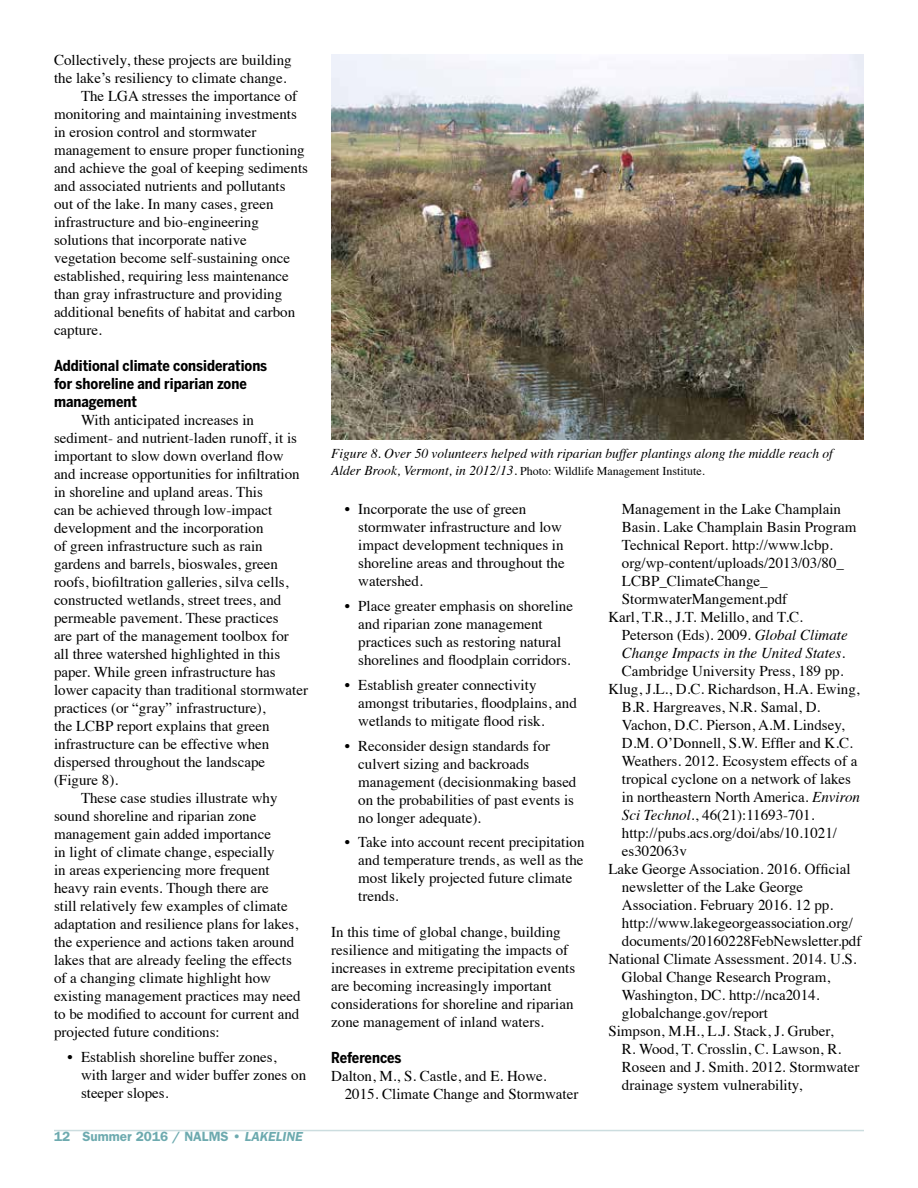
<style>
.page{position:relative;width:918px;height:1188px;background:#fff}
.page>*{position:absolute;margin:0;border:0;box-sizing:border-box;transform-origin:0 0}
.t1{font:15px/18px "Times";color:#000}
.t2{font:700 15px/18px "Benton Sans Cond";color:#000}
.t3{font:italic 15px "Times";color:#000}
.t4{font:italic 13.5px "Times";color:#000}
.t5{font:600 13.5px "Franklin Gothic";color:#6daaaf}
.t6{font:12px "Times";color:#000}
.s1{font-style:italic}
.s2{font-style:italic;font-size:13.5px}
</style>
<div class="page">
<hr style="left:54px;top:1130px;width:810px;height:1px;background:#ccdddf">
<img style="left:331px;top:54px;width:533px;height:386px">
<p class="t1" style="left:54px;top:50px;width:239px">Collectively, these projects are building</p>
<p class="t1" style="left:54px;top:68px;width:234px">the lake’s resiliency to climate change.</p>
<p class="t1" style="left:81px;top:86px;width:218px">The LGA stresses the importance of</p>
<p class="t1" style="left:54px;top:104px;width:244px">monitoring and maintaining investments</p>
<p class="t1" style="left:54px;top:122px;width:204px">in erosion control and stormwater</p>
<p class="t1" style="left:54px;top:140px;width:252px">management to ensure proper functioning</p>
<p class="t1" style="left:54px;top:158px;width:256px">and achieve the goal of keeping sediments</p>
<p class="t1" style="left:54px;top:176px;width:233px">and associated nutrients and pollutants</p>
<p class="t1" style="left:54px;top:194px;width:221px">out of the lake. In many cases, green</p>
<p class="t1" style="left:54px;top:212px;width:206px">infrastructure and bio-engineering</p>
<p class="t1" style="left:54px;top:230px;width:194px">solutions that incorporate native</p>
<p class="t1" style="left:54px;top:248px;width:238px">vegetation become self-sustaining once</p>
<p class="t1" style="left:54px;top:266px;width:236px">established, requiring less maintenance</p>
<p class="t1" style="left:54px;top:284px;width:230px">than gray infrastructure and providing</p>
<p class="t1" style="left:54px;top:302px;width:243px">additional benefits of habitat and carbon</p>
<p class="t1" style="left:54px;top:320px;width:49px">capture.</p>
<p class="t2" style="left:54px;top:357px;width:215px">Additional climate considerations for shoreline and riparian zone management</p>
<p class="t1" style="left:81px;top:410px;width:175px">With anticipated increases in</p>
<p class="t1" style="left:54px;top:428px;width:245px">sediment- and nutrient-laden runoff, it is</p>
<p class="t1" style="left:54px;top:446px;width:231px">important to slow down overland flow</p>
<p class="t1" style="left:54px;top:464px;width:247px">and increase opportunities for infiltration</p>
<p class="t1" style="left:54px;top:482px;width:210px">in shoreline and upland areas. This</p>
<p class="t1" style="left:54px;top:500px;width:220px">can be achieved through low-impact</p>
<p class="t1" style="left:54px;top:518px;width:211px">development and the incorporation</p>
<p class="t1" style="left:54px;top:536px;width:210px">of green infrastructure such as rain</p>
<p class="t1" style="left:54px;top:554px;width:226px">gardens and barrels, bioswales, green</p>
<p class="t1" style="left:54px;top:572px;width:236px">roofs, biofiltration galleries, silva cells,</p>
<p class="t1" style="left:54px;top:590px;width:229px">constructed wetlands, street trees, and</p>
<p class="t1" style="left:54px;top:608px;width:226px">permeable pavement. These practices</p>
<p class="t1" style="left:54px;top:626px;width:236px">are part of the management toolbox for</p>
<p class="t1" style="left:54px;top:644px;width:228px">all three watershed highlighted in this</p>
<p class="t1" style="left:54px;top:662px;width:223px">paper. While green infrastructure has</p>
<p class="t1" style="left:54px;top:680px;width:256px">lower capacity than traditional stormwater</p>
<p class="t1" style="left:54px;top:698px;width:213px">practices (or “gray” infrastructure),</p>
<p class="t1" style="left:54px;top:716px;width:217px">the LCBP report explains that green</p>
<p class="t1" style="left:54px;top:734px;width:217px">infrastructure can be effective when</p>
<p class="t1" style="left:54px;top:752px;width:213px">dispersed throughout the landscape</p>
<p class="t1" style="left:54px;top:770px;width:66px">(Figure 8).</p>
<p class="t1" style="left:81px;top:788px;width:198px">These case studies illustrate why</p>
<p class="t1" style="left:54px;top:806px;width:204px">sound shoreline and riparian zone</p>
<p class="t1" style="left:54px;top:824px;width:219px">management gain added importance</p>
<p class="t1" style="left:54px;top:842px;width:222px">in light of climate change, especially</p>
<p class="t1" style="left:54px;top:860px;width:217px">in areas experiencing more frequent</p>
<p class="t1" style="left:54px;top:878px;width:216px">heavy rain events. Though there are</p>
<p class="t1" style="left:54px;top:896px;width:235px">still relatively few examples of climate</p>
<p class="t1" style="left:54px;top:914px;width:246px">adaptation and resilience plans for lakes,</p>
<p class="t1" style="left:54px;top:932px;width:242px">the experience and actions taken around</p>
<p class="t1" style="left:54px;top:950px;width:239px">lakes that are already feeling the effects</p>
<p class="t1" style="left:54px;top:968px;width:219px">of a changing climate highlight how</p>
<p class="t1" style="left:54px;top:986px;width:248px">existing management practices may need</p>
<p class="t1" style="left:54px;top:1004px;width:247px">to be modified to account for current and</p>
<p class="t1" style="left:54px;top:1022px;width:167px">projected future conditions:</p>
<p class="t1" style="left:81px;top:1047px;width:227px;text-indent:-14px">• Establish shoreline buffer zones, with larger and wider buffer zones on steeper slopes.</p>
<p class="t5" style="left:54px;top:1128px;width:250px">12 Summer 2016 / NALMS • <span class="s1">LAKELINE</span></p>
<p class="t4" style="left:331px;top:442px;width:503px">Figure 8. Over 50 volunteers helped with riparian buffer plantings along the middle reach of</p>
<p class="t6" style="left:331px;top:460px;width:375px"><span class="s2">Alder Brook, Vermont, in 2012/13.</span> Photo: Wildlife Management Institute.</p>
<p class="t1" style="left:358px;top:499px;width:208px;text-indent:-14px">• Incorporate the use of green stormwater infrastructure and low impact development techniques in shoreline areas and throughout the watershed.</p>
<p class="t1" style="left:358px;top:596px;width:216px;text-indent:-14px">• Place greater emphasis on shoreline and riparian zone management practices such as restoring natural shorelines and floodplain corridors.</p>
<p class="t1" style="left:358px;top:674px;width:220px;text-indent:-14px">• Establish greater connectivity amongst tributaries, floodplains, and wetlands to mitigate flood risk.</p>
<p class="t1" style="left:358px;top:735px;width:220px;text-indent:-14px">• Reconsider design standards for culvert sizing and backroads management (decisionmaking based on the probabilities of past events is no longer adequate).</p>
<p class="t1" style="left:358px;top:832px;width:228px;text-indent:-14px">• Take into account recent precipitation and temperature trends, as well as the most likely projected future climate trends.</p>
<p class="t1" style="left:331px;top:922px;width:246px">In this time of global change, building resilience and mitigating the impacts of increases in extreme precipitation events are becoming increasingly important considerations for shoreline and riparian zone management of inland waters.</p>
<p class="t2" style="left:331px;top:1049px;width:72px">References</p>
<p class="t1" style="left:345px;top:1066px;width:235px;text-indent:-14px">Dalton, M., S. Castle, and E. Howe.<br>2015. Climate Change and Stormwater</p>
<p class="t1" style="left:622px;top:499px;width:221px">Management in the Lake Champlain</p>
<p class="t1" style="left:622px;top:517px;width:236px">Basin. Lake Champlain Basin Program</p>
<p class="t1" style="left:622px;top:535px;width:212px">Technical Report. http://www.lcbp.</p>
<p class="t1" style="left:622px;top:553px;width:224px">org/wp-content/uploads/2013/03/80_</p>
<p class="t1" style="left:622px;top:571px;width:147px">LCBP_ClimateChange_</p>
<p class="t1" style="left:622px;top:589px;width:167px">StormwaterMangement.pdf</p>
<p class="t1" style="left:608px;top:607px;width:196px">Karl, T.R., J.T. Melillo, and T.C.</p>
<p class="t1" style="left:622px;top:625px;width:227px">Peterson (Eds). 2009. <span class="s1">Global Climate</span></p>
<p class="t3" style="left:622px;top:640px;width:225px">Change Impacts in the United States.</p>
<p class="t1" style="left:622px;top:661px;width:223px">Cambridge University Press, 189 pp.</p>
<p class="t1" style="left:608px;top:679px;width:253px">Klug, J.L., D.C. Richardson, H.A. Ewing,</p>
<p class="t1" style="left:622px;top:697px;width:200px">B.R. Hargreaves, N.R. Samal, D.</p>
<p class="t1" style="left:622px;top:715px;width:224px">Vachon, D.C. Pierson, A.M. Lindsey,</p>
<p class="t1" style="left:622px;top:733px;width:233px">D.M. O’Donnell, S.W. Effler and K.C.</p>
<p class="t1" style="left:622px;top:751px;width:237px">Weathers. 2012. Ecosystem effects of a</p>
<p class="t1" style="left:622px;top:769px;width:231px">tropical cyclone on a network of lakes</p>
<p class="t1" style="left:622px;top:787px;width:240px">in northeastern North America. <span class="s1">Environ</span></p>
<p class="t1" style="left:622px;top:805px;width:194px"><span class="s1">Sci Technol</span>., 46(21):11693-701.</p>
<p class="t1" style="left:622px;top:823px;width:217px">http://pubs.acs.org/doi/abs/10.1021/</p>
<p class="t1" style="left:622px;top:841px;width:66px">es302063v</p>
<p class="t1" style="left:608px;top:859px;width:244px">Lake George Association. 2016. Official</p>
<p class="t1" style="left:622px;top:877px;width:183px">newsletter of the Lake George</p>
<p class="t1" style="left:622px;top:895px;width:213px">Association. February 2016. 12 pp.</p>
<p class="t1" style="left:622px;top:913px;width:232px">http://www.lakegeorgeassociation.org/</p>
<p class="t1" style="left:622px;top:931px;width:241px">documents/20160228FebNewsletter.pdf</p>
<p class="t1" style="left:608px;top:949px;width:250px">National Climate Assessment. 2014. U.S.</p>
<p class="t1" style="left:622px;top:967px;width:210px">Global Change Research Program,</p>
<p class="t1" style="left:622px;top:985px;width:199px">Washington, DC. http://nca2014.</p>
<p class="t1" style="left:622px;top:1003px;width:148px">globalchange.gov/report</p>
<p class="t1" style="left:608px;top:1021px;width:227px">Simpson, M.H., L.J. Stack, J. Gruber,</p>
<p class="t1" style="left:622px;top:1039px;width:221px">R. Wood, T. Crosslin, C. Lawson, R.</p>
<p class="t1" style="left:622px;top:1057px;width:239px">Roseen and J. Smith. 2012. Stormwater</p>
<p class="t1" style="left:622px;top:1075px;width:182px">drainage system vulnerability,</p>
</div>
